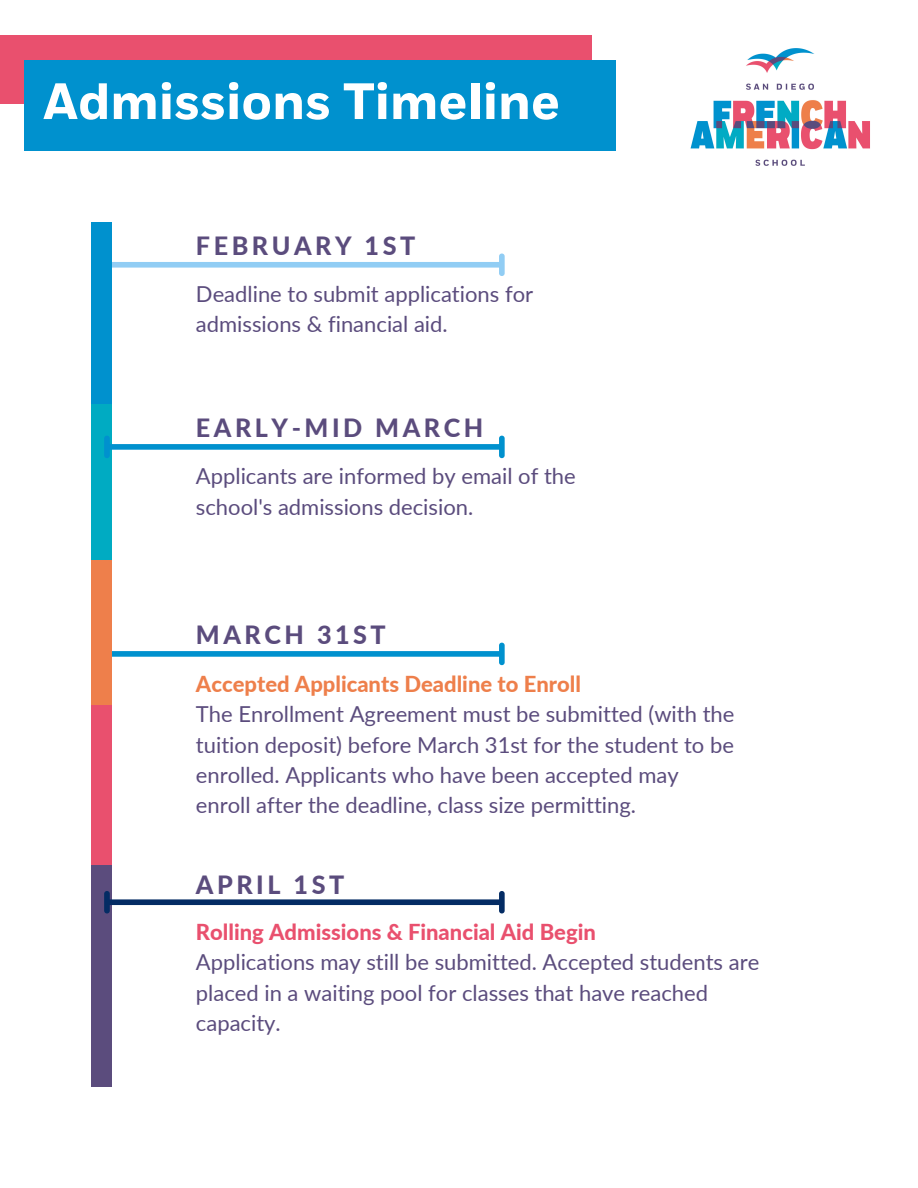
<style>
.page{position:relative;width:918px;height:1188px;background:#fff}
.page>*{position:absolute;margin:0;border:0;box-sizing:border-box;transform-origin:0 0}
.t1{font:700 51px "Fort";color:#fff}
.t2{font:800 25.2px "Lato";letter-spacing:.14em;color:#5b4c7d}
.t3{font:22.05px/30.3px "Lato";color:#5b4c7d}
.t4{font:800 22.05px "Lato";color:#e9506e}
.t5{font:800 22.05px "Lato";color:#ee7f4b}
</style>
<div class="page">
<div style="left:0;top:35px;width:592px;height:69px;background:#e9506e"></div>
<div style="left:24px;top:60px;width:592px;height:91px;background:#0091ce"></div>
<div style="left:108px;top:651px;width:392px;height:6px;background:#0091ce"></div>
<svg style="left:499px;top:643px;width:6px;height:22px"></svg>
<div style="left:108px;top:262px;width:392px;height:6px;background:#91cdf4"></div>
<svg style="left:499px;top:254px;width:6px;height:22px"></svg>
<div style="left:91px;top:222px;width:21px;height:865px;background:#5b4c7d"></div>
<div style="left:91px;top:222px;width:21px;height:642px;background:#e9506e"></div>
<div style="left:91px;top:222px;width:21px;height:482px;background:#ee7f4b"></div>
<div style="left:91px;top:222px;width:21px;height:337px;background:#00abc2"></div>
<div style="left:91px;top:222px;width:21px;height:182px;background:#0091ce"></div>
<div style="left:108px;top:444px;width:392px;height:6px;background:#0091ce"></div>
<svg style="left:104px;top:436px;width:6px;height:22px"></svg>
<svg style="left:499px;top:436px;width:6px;height:22px"></svg>
<div style="left:108px;top:899px;width:392px;height:6px;background:#042c64"></div>
<svg style="left:104px;top:891px;width:6px;height:22px"></svg>
<svg style="left:499px;top:891px;width:6px;height:22px"></svg>
<img style="left:690px;top:48px;width:180px;height:118px">
<h1 class="t1" style="left:43px;top:69px;width:519px">Admissions Timeline</h1>
<p class="t2" style="left:196px;top:230px;width:221px">FEBRUARY 1ST</p>
<p class="t3" style="left:196px;top:278px;width:339px">Deadline to submit applications for admissions &amp; financial aid.</p>
<p class="t2" style="left:196px;top:413px;width:289px">EARLY-MID MARCH</p>
<p class="t3" style="left:196px;top:461px;width:381px">Applicants are informed by email of the school's admissions decision.</p>
<p class="t2" style="left:196px;top:619px;width:191px">MARCH 31ST</p>
<p class="t5" style="left:196px;top:670px;width:387px">Accepted Applicants Deadline to Enroll</p>
<p class="t3" style="left:196px;top:698px;width:540px">The Enrollment Agreement must be submitted (with the tuition deposit) before March 31st for the student to be enrolled. Applicants who have been accepted may enroll after the deadline, class size permitting.</p>
<p class="t2" style="left:196px;top:869px;width:150px">APRIL 1ST</p>
<p class="t4" style="left:196px;top:918px;width:402px">Rolling Admissions &amp; Financial Aid Begin</p>
<p class="t3" style="left:196px;top:947px;width:565px">Applications may still be submitted. Accepted students are placed in a waiting pool for classes that have reached capacity.</p>
</div>
